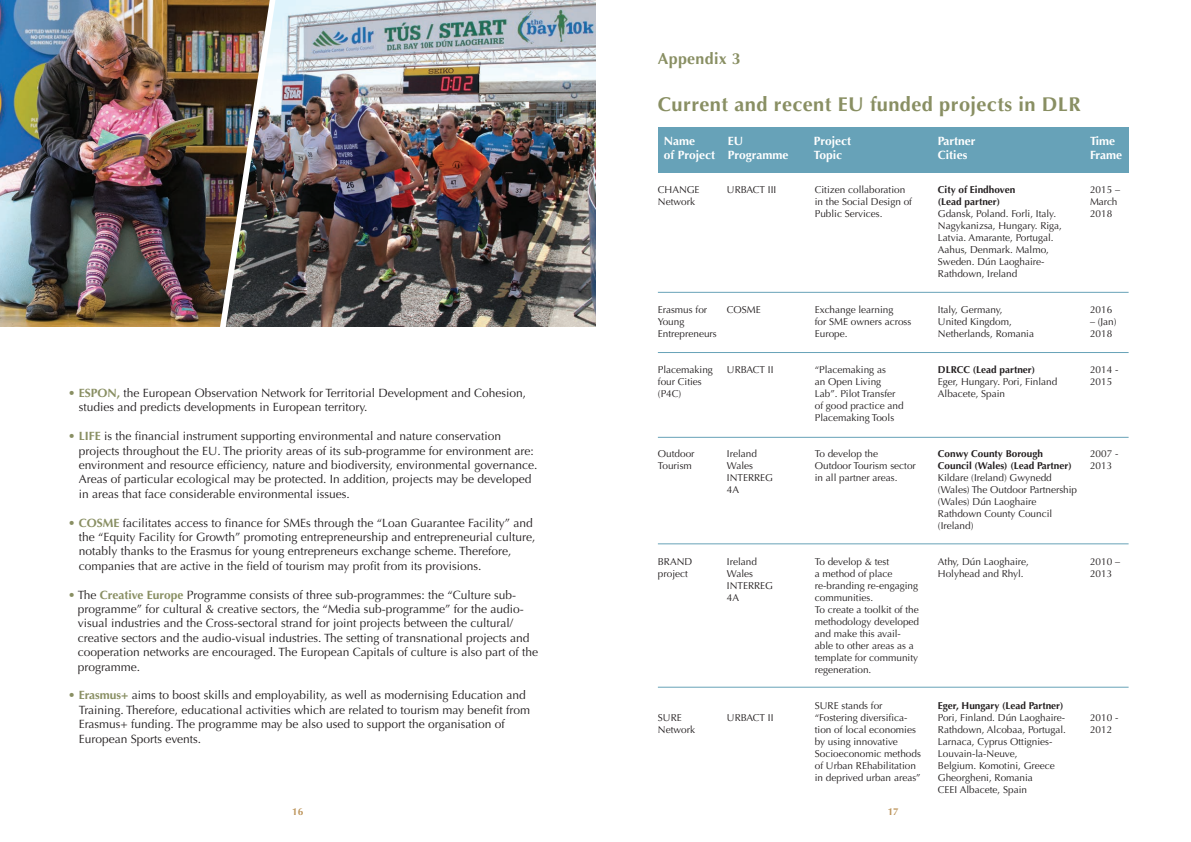
<style>
.page{position:relative;width:1191px;height:842px;background:#fff}
.page>*{position:absolute;margin:0;border:0;box-sizing:border-box;transform-origin:0 0}
.t1{font:700 20px "Optima";letter-spacing:.02em;color:#898f63}
.t2{font:700 16px "Optima";letter-spacing:.02em;color:#898f63}
.t3{font:12px/14.4px "Optima";color:#231f20}
.t4{font:700 12px "Optima";color:#fff}
.t5{font:10px/12px "Optima";color:#231f20}
.t6{font:700 10px/12px "Optima";color:#231f20}
.t7{font:700 10px "Optima";color:#bd955c}
.s1{font-weight:700;color:#898f63}
.s2{color:#898f63}
</style>
<div class="page">
<div style="left:658px;top:128px;width:470px;height:45px;background:#67a2b8"></div>
<hr style="left:658px;top:292px;width:470px;height:1px;background:#67a2b8">
<hr style="left:658px;top:352px;width:470px;height:1px;background:#67a2b8">
<hr style="left:658px;top:437px;width:470px;height:1px;background:#67a2b8">
<hr style="left:658px;top:543px;width:470px;height:1px;background:#67a2b8">
<hr style="left:658px;top:687px;width:470px;height:1px;background:#67a2b8">
<img style="left:283px;top:0;width:312px;height:327px">
<img style="left:0;top:0;width:214px;height:327px">
<img style="left:214px;top:0;width:69px;height:327px">
<h2 class="t2" style="left:658px;top:50px;width:84px">Appendix 3</h2>
<h1 class="t1" style="left:658px;top:92px;width:424px">Current and recent EU funded projects in DLR</h1>
<p class="t3" style="left:79px;top:386px;width:449px;text-indent:-11px"><span class="s1">• ESPON,</span> the European Observation Network for Territorial Development and Cohesion, studies and predicts developments in European territory.</p>
<p class="t3" style="left:79px;top:429px;width:460px;text-indent:-11px"><span class="s1">• LIFE</span> is the financial instrument supporting environmental and nature conservation projects throughout the EU. The priority areas of its sub-programme for environment are: environment and resource efficiency, nature and biodiversity, environmental governance.<br>Areas of particular ecological may be protected. In addition, projects may be developed in areas that face considerable environmental issues.</p>
<p class="t3" style="left:79px;top:515px;width:458px;text-indent:-11px"><span class="s1">• COSME</span> facilitates access to finance for SMEs through the “Loan Guarantee Facility” and the “Equity Facility for Growth” promoting entrepreneurship and entrepreneurial culture, notably thanks to the Erasmus for young entrepreneurs exchange scheme. Therefore, companies that are active in the field of tourism may profit from its provisions.</p>
<p class="t3" style="left:78px;top:587px;width:462px;text-indent:-10px"><span class="s2">•</span> The <span class="s1">Creative Europe</span> Programme consists of three sub-programmes: the “Culture sub&shy;programme” for cultural &amp; creative sectors, the “Media sub-programme” for the audio&shy;visual industries and the Cross-sectoral strand for joint projects between the cultural/ creative sectors and the audio-visual industries. The setting of transnational projects and cooperation networks are encouraged. The European Capitals of culture is also part of the programme.</p>
<p class="t3" style="left:79px;top:688px;width:453px;text-indent:-11px"><span class="s1">• Erasmus+</span> aims to boost skills and employability, as well as modernising Education and Training. Therefore, educational activities which are related to tourism may benefit from Erasmus+ funding. The programme may be also used to support the organisation of European Sports events.</p>
<p class="t4" style="left:664px;top:134px;width:33px">Name</p>
<p class="t4" style="left:728px;top:134px;width:17px">EU</p>
<p class="t4" style="left:814px;top:134px;width:39px">Project</p>
<p class="t4" style="left:938px;top:134px;width:39px">Partner</p>
<p class="t4" style="left:1090px;top:134px;width:27px">Time</p>
<p class="t4" style="left:664px;top:148px;width:126px">of Project Programme</p>
<p class="t4" style="left:814px;top:148px;width:30px">Topic</p>
<p class="t4" style="left:938px;top:148px;width:31px">Cities</p>
<p class="t4" style="left:1090px;top:148px;width:34px">Frame</p>
<p class="t6" style="left:938px;top:184px;width:79px">City of Eindhoven (Lead partner)</p>
<p class="t5" style="left:938px;top:208px;width:126px">Gdansk, Poland. Forli, Italy.<br>Nagykanizsa, Hungary. Riga,<br>Latvia. Amarante, Portugal.<br>Aahus, Denmark. Malmo,<br>Sweden. Dún Laoghaire-<br>Rathdown, Ireland</p>
<p class="t5" style="left:938px;top:304px;width:98px">Italy, Germany,<br>United Kingdom,<br>Netherlands, Romania</p>
<p class="t6" style="left:938px;top:364px;width:99px">DLRCC (Lead partner)</p>
<p class="t5" style="left:938px;top:376px;width:121px">Eger, Hungary. Pori, Finland<br>Albacete, Spain</p>
<p class="t5" style="left:658px;top:183px;width:43px">CHANGE</p>
<p class="t5" style="left:727px;top:183px;width:51px">URBACT III</p>
<p class="t5" style="left:1090px;top:183px;width:32px">2015 –</p>
<p class="t5" style="left:658px;top:195px;width:39px">Network</p>
<p class="t5" style="left:1090px;top:195px;width:29px">March<br>2018</p>
<p class="t5" style="left:814px;top:184px;width:99px">Citizen collaboration in the Social Design of<br>Public Services.</p>
<p class="t5" style="left:658px;top:303px;width:51px">Erasmus for</p>
<p class="t5" style="left:727px;top:303px;width:35px">COSME</p>
<p class="t5" style="left:1090px;top:303px;width:24px">2016</p>
<p class="t5" style="left:658px;top:315px;width:28px">Young</p>
<p class="t5" style="left:1090px;top:315px;width:28px">– (Jan)</p>
<p class="t5" style="left:658px;top:327px;width:60px">Entrepreneurs</p>
<p class="t5" style="left:1090px;top:327px;width:24px">2018</p>
<p class="t5" style="left:658px;top:363px;width:57px">Placemaking</p>
<p class="t5" style="left:727px;top:363px;width:48px">URBACT II</p>
<p class="t5" style="left:1090px;top:363px;width:30px">2014 -</p>
<p class="t5" style="left:658px;top:375px;width:45px">four Cities</p>
<p class="t5" style="left:1090px;top:375px;width:24px">2015</p>
<p class="t5" style="left:658px;top:387px;width:25px">(P4C)</p>
<p class="t5" style="left:814px;top:304px;width:98px">Exchange learning<br>for SME owners across<br>Europe.</p>
<p class="t5" style="left:814px;top:364px;width:90px">“Placemaking as<br>an Open Living<br>Lab”. Pilot Transfer of good practice and<br>Placemaking Tools</p>
<p class="t5" style="left:814px;top:448px;width:103px">To develop the<br>Outdoor Tourism sector in all partner areas.</p>
<p class="t5" style="left:658px;top:447px;width:38px">Outdoor</p>
<p class="t5" style="left:727px;top:447px;width:32px">Ireland</p>
<p class="t5" style="left:1090px;top:447px;width:30px">2007 -</p>
<p class="t5" style="left:658px;top:459px;width:36px">Tourism</p>
<p class="t5" style="left:727px;top:459px;width:28px">Wales</p>
<p class="t5" style="left:1090px;top:459px;width:24px">2013</p>
<p class="t5" style="left:727px;top:471px;width:48px">INTERREG<br>4A</p>
<p class="t6" style="left:938px;top:448px;width:135px">Conwy County Borough<br>Council (Wales) (Lead Partner)</p>
<p class="t5" style="left:938px;top:472px;width:141px">Kildare (Ireland) Gwynedd (Wales) The Outdoor Partnership (Wales) Dún Laoghaire<br>Rathdown County Council (Ireland)</p>
<p class="t5" style="left:938px;top:556px;width:92px">Athy, Dún Laoghaire,<br>Holyhead and Rhyl.</p>
<p class="t5" style="left:658px;top:555px;width:36px">BRAND</p>
<p class="t5" style="left:727px;top:555px;width:32px">Ireland</p>
<p class="t5" style="left:1090px;top:555px;width:32px">2010 –</p>
<p class="t5" style="left:658px;top:567px;width:32px">project</p>
<p class="t5" style="left:727px;top:567px;width:28px">Wales</p>
<p class="t5" style="left:1090px;top:567px;width:24px">2013</p>
<p class="t5" style="left:727px;top:579px;width:48px">INTERREG<br>4A</p>
<p class="t5" style="left:814px;top:556px;width:106px">To develop &amp; test<br>a method of place re-branding re-engaging communities.<br>To create a toolkit of the methodology developed and make this avail&shy;able to other areas as a template for community regeneration.</p>
<p class="t5" style="left:814px;top:700px;width:108px">SURE stands for “Fostering diversifica&shy;tion of local economies by using innovative<br>Socioeconomic methods of Urban REhabilitation in deprived urban areas”</p>
<p class="t6" style="left:938px;top:700px;width:127px">Eger, Hungary (Lead Partner)</p>
<p class="t5" style="left:938px;top:712px;width:130px">Pori, Finland. Dún Laoghaire-<br>Rathdown, Alcobaa, Portugal.<br>Larnaca, Cyprus Ottignies-<br>Louvain-la-Neuve,<br>Belgium. Komotini, Greece<br>Gheorgheni, Romania<br>CEEI Albacete, Spain</p>
<p class="t5" style="left:658px;top:711px;width:25px">SURE</p>
<p class="t5" style="left:727px;top:711px;width:48px">URBACT II</p>
<p class="t5" style="left:1090px;top:711px;width:30px">2010 -</p>
<p class="t5" style="left:658px;top:723px;width:39px">Network</p>
<p class="t5" style="left:1090px;top:723px;width:24px">2012</p>
<p class="t7" style="left:292px;top:806px;width:13px">16</p>
<p class="t7" style="left:887px;top:806px;width:13px">17</p>
</div>
